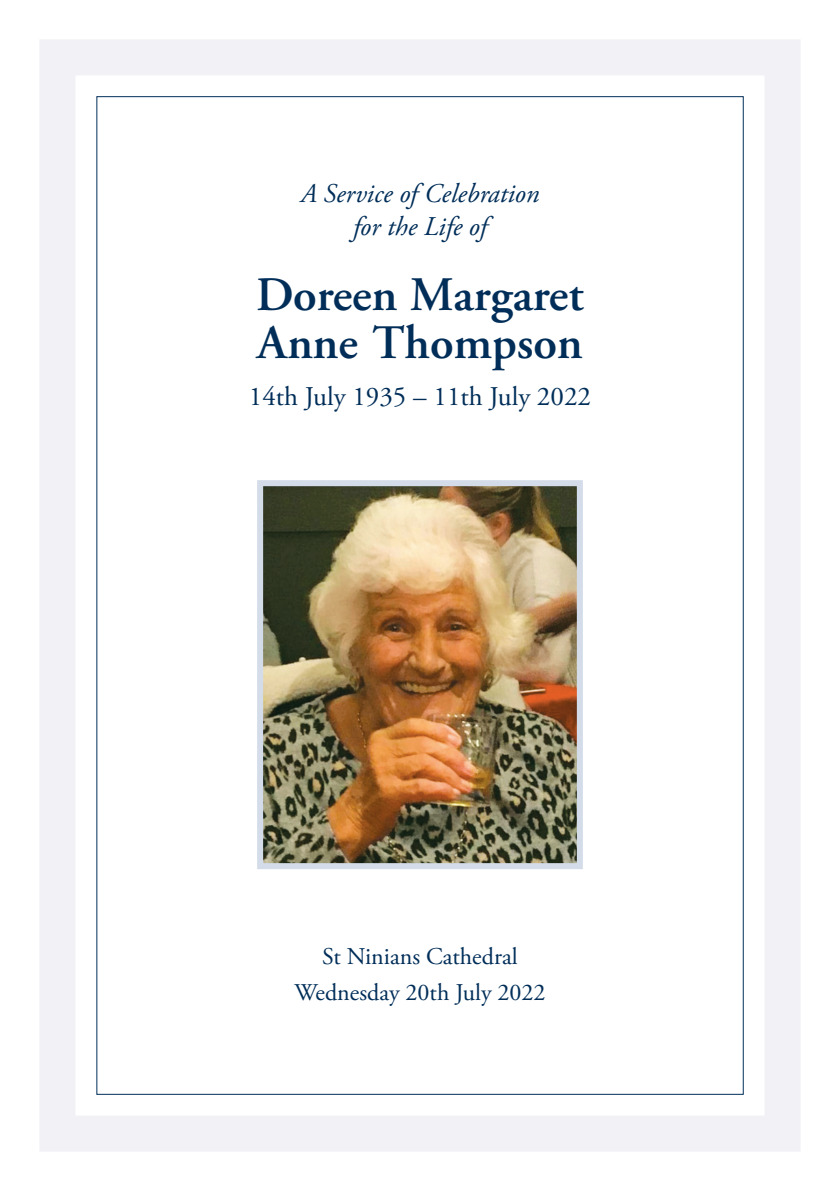
<style>
.page{position:relative;width:840px;height:1191px;background:#fff}
.page>*{position:absolute;margin:0;border:0;box-sizing:border-box;transform-origin:0 0}
.t1{font:600 48px/48px "Adobe Garamond";color:#002e59}
.t2{font:italic 27px/32.4px "Adobe Garamond Pro";color:#002e59;text-align:center}
.t3{font:27px "Adobe Garamond Pro";color:#002e59}
.t4{font:24px/36px "Adobe Garamond Pro";color:#002e59;text-align:center}
</style>
<div class="page">
<div style="left:39px;top:39px;width:761px;height:1112px;border:36px solid #f1f1f6"></div>
<img style="left:264px;top:487px;width:311px;height:375px">
<div style="left:257px;top:480px;width:325px;height:389px;border:6px solid #d3dce8"></div>
<p class="t2" style="left:300px;top:178px;width:240px">A Service of Celebration for the Life of</p>
<h1 class="t1" style="left:256px;top:272px;width:329px">Doreen Margaret<br>Anne Thompson</h1>
<p class="t3" style="left:249px;top:380px;width:343px">14th July 1935 – 11th July 2022</p>
<p class="t4" style="left:294px;top:939px;width:253px">St Ninians Cathedral<br>Wednesday 20th July 2022</p>
</div>
